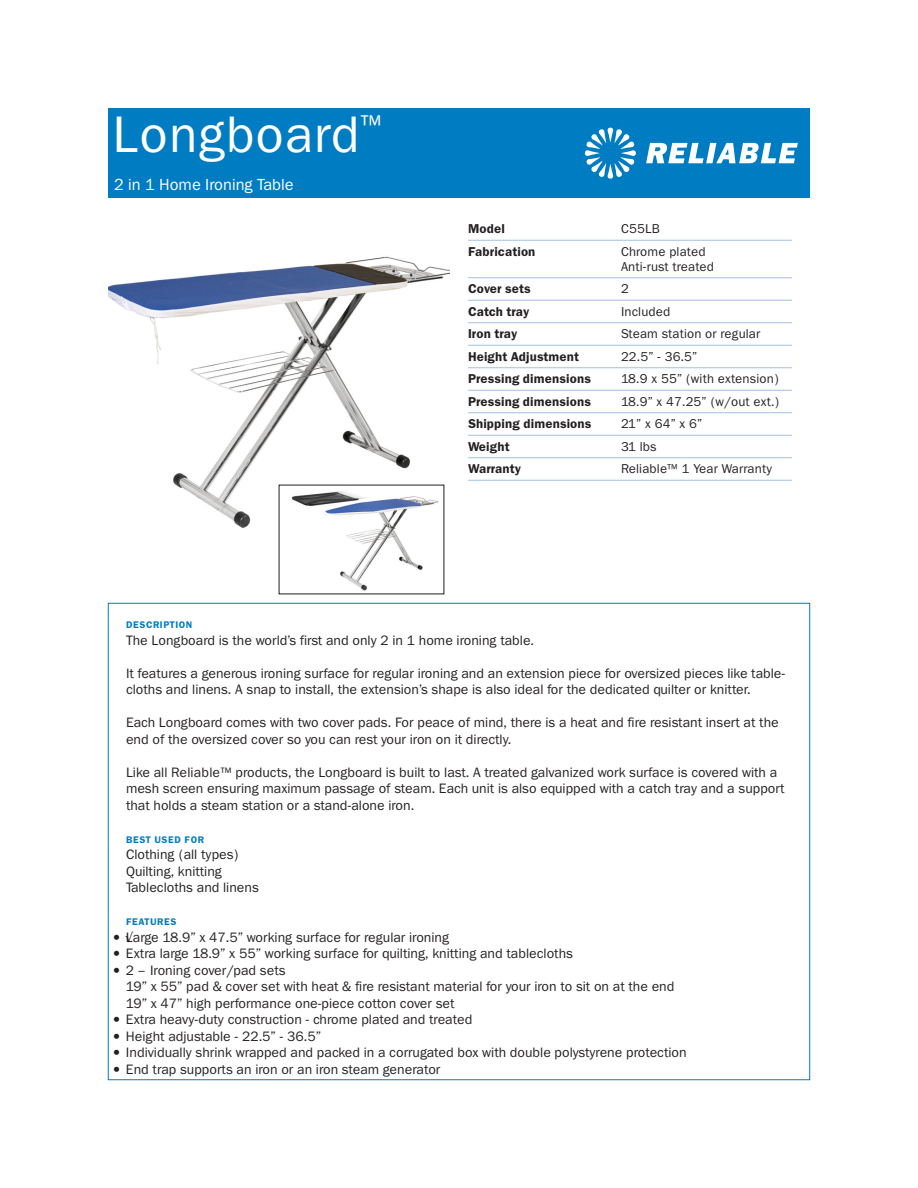
<style>
.page{position:relative;width:918px;height:1188px;background:#fff}
.page>*{position:absolute;margin:0;border:0;box-sizing:border-box;transform-origin:0 0}
.t1{font:48px "Franklin SB";letter-spacing:.02em;color:#fff}
.t2{font:15px "Franklin SB";color:#fff}
.t3{font:12.75px/16.5px "Franklin SB";color:#231f20}
.t4{font:12px/15px "Franklin SB";letter-spacing:.015em;color:#231f20}
.t5{font:600 12px "Franklin SB";letter-spacing:.015em;color:#231f20}
.t6{font:600 9px "Franklin SB";letter-spacing:.065em;color:#007cc2}
</style>
<div class="page">
<div style="left:108px;top:108px;width:702px;height:90px;background:#007cc2"></div>
<img style="left:108px;top:256px;width:342px;height:282px">
<svg style="left:585px;top:128px;width:51px;height:51px"></svg>
<svg style="left:646px;top:143px;width:152px;height:20px"></svg>
<hr style="left:468px;top:240px;width:324px;height:1px;background:#a1c1e5">
<hr style="left:468px;top:277px;width:324px;height:1px;background:#a1c1e5">
<hr style="left:468px;top:300px;width:324px;height:1px;background:#a1c1e5">
<hr style="left:468px;top:322px;width:324px;height:1px;background:#a1c1e5">
<hr style="left:468px;top:345px;width:324px;height:1px;background:#a1c1e5">
<hr style="left:468px;top:367px;width:324px;height:1px;background:#a1c1e5">
<hr style="left:468px;top:390px;width:324px;height:1px;background:#a1c1e5">
<hr style="left:468px;top:412px;width:324px;height:1px;background:#a1c1e5">
<hr style="left:468px;top:435px;width:324px;height:1px;background:#a1c1e5">
<hr style="left:468px;top:457px;width:324px;height:1px;background:#a1c1e5">
<hr style="left:468px;top:480px;width:324px;height:1px;background:#a1c1e5">
<div style="left:279px;top:485px;width:165px;height:109px;background:#fff"></div>
<img style="left:291px;top:491px;width:148px;height:100px">
<h1 class="t1" style="left:112px;top:116px;width:271px">Longboard<sup>™</sup></h1>
<p class="t2" style="left:114px;top:179px;width:181px">2 in 1 Home Ironing Table</p>
<p class="t5" style="left:468px;top:224px;width:38px">Model</p>
<p class="t4" style="left:621px;top:223px;width:40px">C55LB</p>
<p class="t5" style="left:468px;top:247px;width:69px">Fabrication</p>
<p class="t4" style="left:621px;top:245px;width:95px">Chrome plated<br>Anti-rust treated</p>
<p class="t5" style="left:468px;top:284px;width:64px">Cover sets</p>
<p class="t4" style="left:621px;top:283px;width:9px">2</p>
<p class="t5" style="left:468px;top:307px;width:63px">Catch tray</p>
<p class="t4" style="left:621px;top:305px;width:51px">Included</p>
<p class="t5" style="left:468px;top:329px;width:51px">Iron tray</p>
<p class="t4" style="left:621px;top:328px;width:141px">Steam station or regular</p>
<p class="t5" style="left:468px;top:352px;width:112px">Height Adjustment</p>
<p class="t4" style="left:621px;top:350px;width:78px">22.5” - 36.5”</p>
<p class="t5" style="left:468px;top:374px;width:124px">Pressing dimensions</p>
<p class="t4" style="left:621px;top:373px;width:160px">18.9 x 55” (with extension)</p>
<p class="t5" style="left:468px;top:397px;width:124px">Pressing dimensions</p>
<p class="t4" style="left:621px;top:395px;width:160px">18.9” x 47.25” (w/out ext.)</p>
<p class="t5" style="left:468px;top:419px;width:125px">Shipping dimensions</p>
<p class="t4" style="left:621px;top:418px;width:83px">21” x 64” x 6”</p>
<p class="t5" style="left:468px;top:442px;width:43px">Weight</p>
<p class="t4" style="left:621px;top:440px;width:37px">31 lbs</p>
<p class="t5" style="left:468px;top:464px;width:55px">Warranty</p>
<p class="t4" style="left:621px;top:463px;width:153px">Reliable™ 1 Year Warranty</p>
<p class="t6" style="left:126px;top:621px;width:68px">DESCRIPTION</p>
<p class="t3" style="left:126px;top:633px;width:410px">The Longboard is the world’s first and only 2 in 1 home ironing table.</p>
<p class="t3" style="left:126px;top:666px;width:661px">It features a generous ironing surface for regular ironing and an extension piece for oversized pieces like table&shy;cloths and linens. A snap to install, the extension’s shape is also ideal for the dedicated quilter or knitter.</p>
<p class="t3" style="left:126px;top:715px;width:654px">Each Longboard comes with two cover pads. For peace of mind, there is a heat and fire resistant insert at the end of the oversized cover so you can rest your iron on it directly.</p>
<p class="t3" style="left:126px;top:765px;width:660px">Like all Reliable™ products, the Longboard is built to last. A treated galvanized work surface is covered with a mesh screen ensuring maximum passage of steam. Each unit is also equipped with a catch tray and a support that holds a steam station or a stand-alone iron.</p>
<p class="t6" style="left:126px;top:836px;width:80px">BEST USED FOR</p>
<p class="t3" style="left:126px;top:847px;width:134px">Clothing (all types)<br>Quilting, knitting<br>Tablecloths and linens</p>
<p class="t6" style="left:126px;top:918px;width:52px">FEATURES</p>
<p class="t3" style="left:112px;top:930px;width:338px">• √Large 18.9” x 47.5” working surface for regular ironing</p>
<p class="t3" style="left:112px;top:946px;width:462px">• Extra large 18.9” x 55” working surface for quilting, knitting and tablecloths</p>
<p class="t3" style="left:126px;top:963px;width:550px;text-indent:-13px">• 2 – Ironing cover/pad sets<br>19” x 55” pad &amp; cover set with heat &amp; fire resistant material for your iron to sit on at the end<br>19” x 47” high performance one-piece cotton cover set</p>
<p class="t3" style="left:112px;top:1012px;width:361px">• Extra heavy-duty construction - chrome plated and treated</p>
<p class="t3" style="left:112px;top:1029px;width:210px">• Height adjustable - 22.5” - 36.5”</p>
<p class="t3" style="left:112px;top:1045px;width:576px">• Individually shrink wrapped and packed in a corrugated box with double polystyrene protection</p>
<p class="t3" style="left:112px;top:1062px;width:330px">• End trap supports an iron or an iron steam generator</p>
</div>
